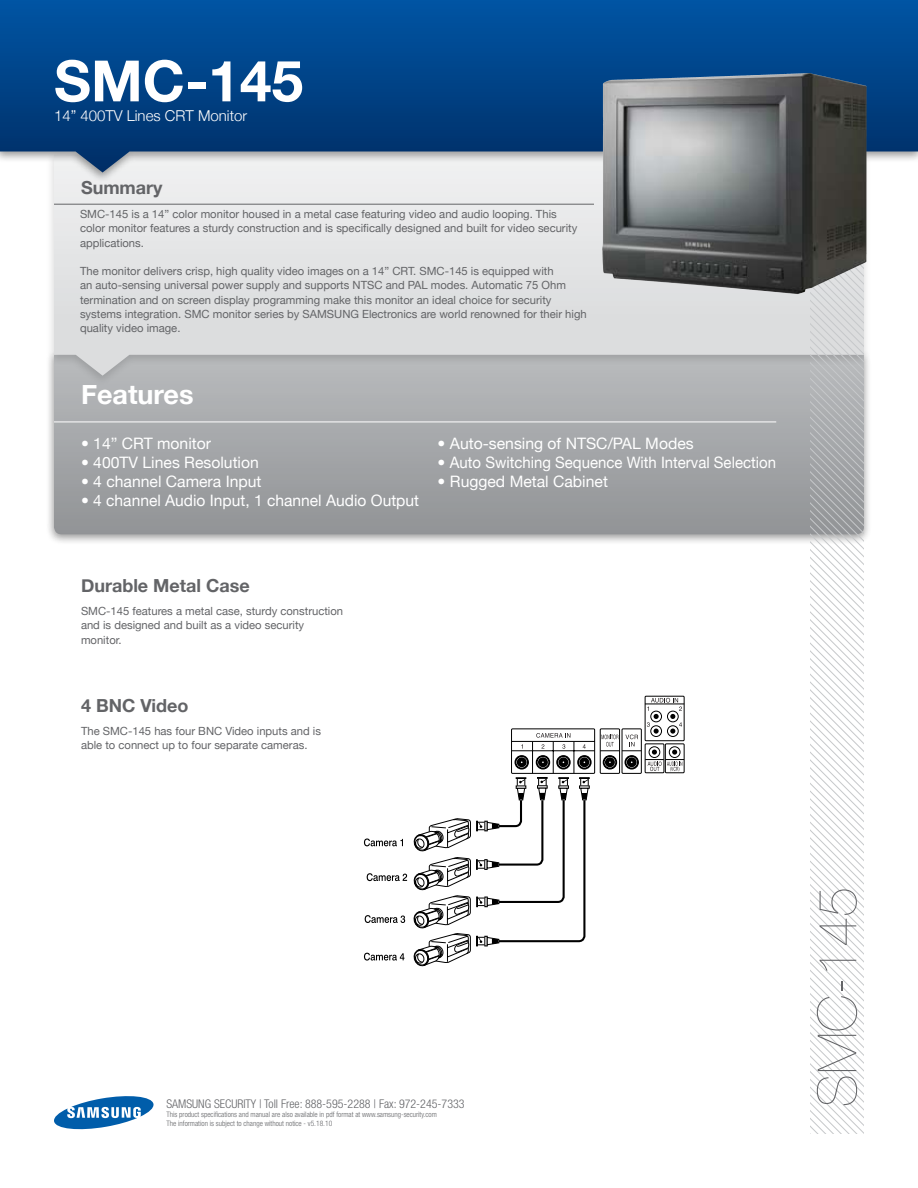
<style>
.page{position:relative;width:918px;height:1188px;background:#fff}
.page>*{position:absolute;margin:0;border:0;box-sizing:border-box;transform-origin:0 0}
.t1{font:700 57px "Helvetica Neue";color:#fff}
.t2{font:200 54px "Helvetica Neue";color:#636467}
.t3{font:700 27px "Helvetica Neue";color:#fff}
.t4{font:700 18px "Helvetica Neue";color:#636467}
.t5{font:15.75px "Helvetica Neue";color:#fff}
.t6{font:300 15px "Helvetica Neue";color:#fff}
.t7{font:300 condensed 12px "Helvetica Neue LT Std";color:#636467}
.t8{font:11.25px/14.2px "Helvetica Neue";color:#636467}
.t9{font:300 condensed 7.5px/9px "Helvetica Neue LT Std";color:#636467}
</style>
<div class="page">
<svg style="left:54px;top:1096px;width:100px;height:33px"></svg>
<div style="left:46px;top:350px;width:826px;height:196px;background:#000;opacity:.4"></div>
<svg style="left:54px;top:386px;width:756px;height:148px;background:#a1a4a6"></svg>
<div style="left:46px;top:150px;width:826px;height:236px;background:#000;opacity:.15"></div>
<svg style="left:54px;top:183px;width:756px;height:193px;background:#d2d3d4"></svg>
<div style="left:0;top:0;width:918px;height:183px;background:#000;opacity:.4"></div>
<svg style="left:0;top:0;width:918px;height:172px;background:#175390"></svg>
<svg style="left:810px;top:152px;width:54px;height:982px"></svg>
<hr style="left:54px;top:204px;width:540px;height:1px;background:#636467">
<hr style="left:54px;top:422px;width:722px;height:1px;background:#fff">
<img style="left:602px;top:73px;width:204px;height:178px">
<svg style="left:413px;top:696px;width:272px;height:270px"></svg>
<svg style="left:364px;top:838px;width:39px;height:8px"></svg>
<svg style="left:364px;top:953px;width:40px;height:8px"></svg>
<svg style="left:365px;top:915px;width:40px;height:8px"></svg>
<svg style="left:367px;top:873px;width:40px;height:8px"></svg>
<h1 class="t1" style="left:54px;top:46px;width:251px">SmC-145</h1>
<h3 class="t6" style="left:54px;top:107px;width:195px">14” 400TV Lines CRT Monitor</h3>
<h3 class="t4" style="left:81px;top:177px;width:83px">Summary</h3>
<p class="t8" style="left:80px;top:207px;width:499px">SMC-145 is a 14” color monitor housed in a metal case featuring video and audio looping. This color monitor features a sturdy construction and is specifically designed and built for video security applications.</p>
<p class="t8" style="left:80px;top:264px;width:508px">The monitor delivers crisp, high quality video images on a 14” CRT. SMC-145 is equipped with<br>an auto-sensing universal power supply and supports NTSC and PAL modes. Automatic 75 Ohm termination and on screen display programming make this monitor an ideal choice for security systems integration. SMC monitor series by SAMSUNG Electronics are world renowned for their high quality video image.</p>
<h3 class="t3" style="left:81px;top:378px;width:114px">Features</h3>
<h3 class="t5" style="left:81px;top:434px;width:132px">• 14” CRT monitor</h3>
<h3 class="t5" style="left:81px;top:453px;width:179px">• 400TV Lines Resolution</h3>
<h3 class="t5" style="left:81px;top:472px;width:182px">• 4 channel Camera Input</h3>
<h3 class="t5" style="left:81px;top:491px;width:340px">• 4 channel Audio Input, 1 channel Audio Output</h3>
<h3 class="t5" style="left:438px;top:434px;width:258px">• Auto-sensing of NTSC/PAL Modes</h3>
<h3 class="t5" style="left:438px;top:453px;width:340px">• Auto Switching Sequence With Interval Selection</h3>
<h3 class="t5" style="left:438px;top:472px;width:172px">• Rugged Metal Cabinet</h3>
<h3 class="t4" style="left:81px;top:574px;width:170px">Durable Metal Case</h3>
<p class="t8" style="left:81px;top:604px;width:264px">SMC-145 features a metal case, sturdy construction and is designed and built as a video security monitor.</p>
<h3 class="t4" style="left:81px;top:694px;width:109px">4 BNC Video</h3>
<p class="t8" style="left:81px;top:724px;width:242px">The SMC-145 has four BNC Video inputs and is able to connect up to four separate cameras.</p>
<p class="t7" style="left:167px;top:1097px;width:300px">SAMSUNG SECURITY | Toll Free: 888-595-2288 | Fax: 972-245-7333</p>
<p class="t9" style="left:167px;top:1110px;width:272px">This product specifications and manual are also available in pdf format at www.samsung-security.com<br>The information is subject to change without notice - v5.18.10</p>
<h2 class="t2" style="left:806px;top:1107px;width:222px;rotate:-90deg">SMC-145</h2>
</div>
